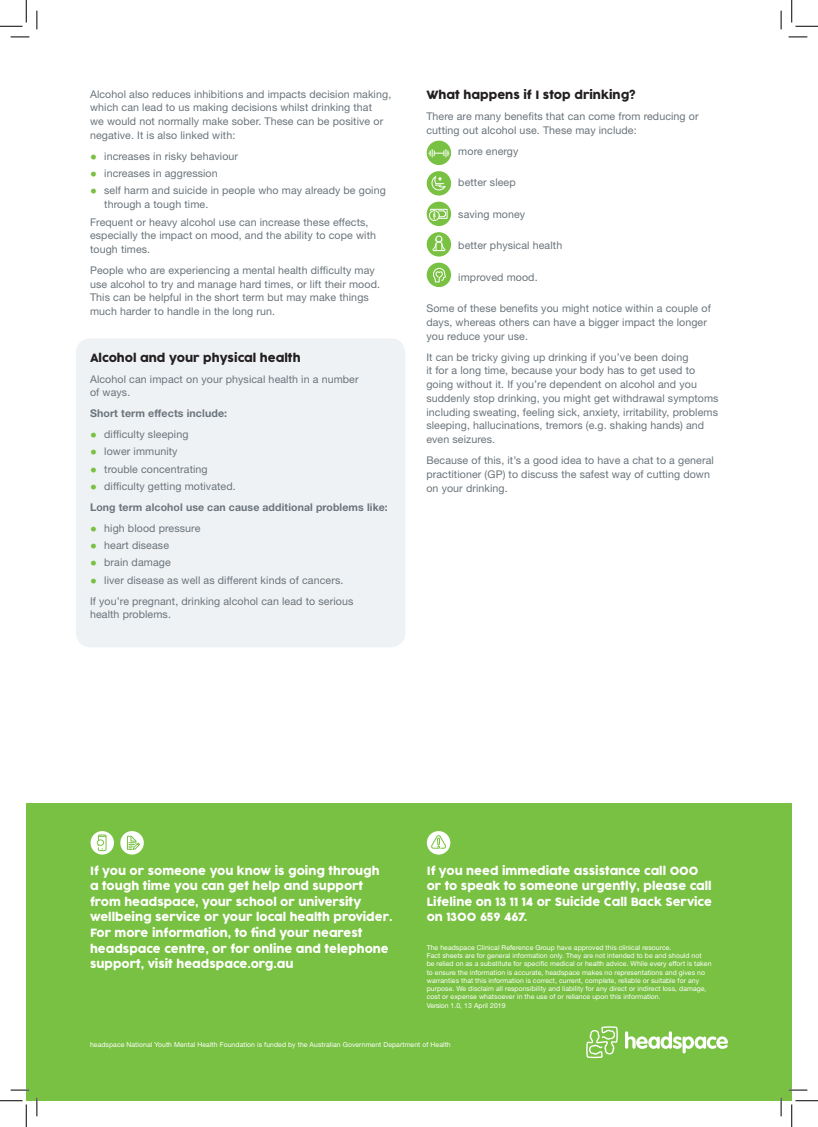
<style>
.page{position:relative;width:818px;height:1127px;background:#fff}
.page>*{position:absolute;margin:0;border:0;box-sizing:border-box;transform-origin:0 0}
.Footer___emergency_c{font:11.25px/15.6px "Cocogoose Pro";color:#fff}
.heading{font:11.25px "Cocogoose Pro";color:#231f20}
.Body_copy{font:10.62px/13.8px "Helvetica Neue LT Std";letter-spacing:.01em;color:#6a747b}
.Body_copy-2{font:700 10.62px "Helvetica Neue LT Std";letter-spacing:.01em;color:#6a747b}
.Fund_disclaimer{font:6.88px/8.2px "Helvetica Neue LT Std";letter-spacing:.01em;color:#fff}
.s1{font-size:13.75px;color:#79c142}
</style>
<div class="page">
<div style="left:26px;top:802px;width:766px;height:298px;background:#79c142"></div>
<svg style="left:91px;top:830px;width:23px;height:24px"></svg>
<div style="left:98px;top:834px;width:8px;height:16px;border:1px solid #79c142"></div>
<svg style="left:97px;top:835px;width:9px;height:14px"></svg>
<svg style="left:120px;top:830px;width:24px;height:24px"></svg>
<svg style="left:127px;top:835px;width:13px;height:15px"></svg>
<svg style="left:427px;top:830px;width:23px;height:24px"></svg>
<svg style="left:431px;top:834px;width:16px;height:14px"></svg>
<svg style="left:586px;top:1026px;width:32px;height:31px"></svg>
<svg style="left:625px;top:1031px;width:103px;height:22px"></svg>
<div style="left:76px;top:338px;width:329px;height:309px;background:#eff2f5;border-radius:15px"></div>
<div style="left:427px;top:141px;width:24px;height:24px;background:#79c142;border-radius:50%"></div>
<svg style="left:429px;top:149px;width:20px;height:8px"></svg>
<div style="left:427px;top:171px;width:24px;height:24px;background:#79c142;border-radius:50%"></div>
<svg style="left:431px;top:176px;width:15px;height:15px"></svg>
<svg style="left:427px;top:201px;width:24px;height:25px"></svg>
<div style="left:429px;top:210px;width:10px;height:11px;border:1px solid #fff;border-radius:50%"></div>
<svg style="left:430px;top:209px;width:18px;height:10px"></svg>
<div style="left:427px;top:232px;width:24px;height:24px;background:#79c142;border-radius:50%"></div>
<svg style="left:432px;top:236px;width:14px;height:15px"></svg>
<div style="left:427px;top:262px;width:24px;height:25px;background:#79c142;border-radius:50%"></div>
<svg style="left:433px;top:267px;width:13px;height:15px"></svg>
<svg style="left:11px;top:36px;width:18px;height:2px"></svg>
<svg style="left:788px;top:36px;width:19px;height:2px"></svg>
<svg style="left:11px;top:1089px;width:18px;height:1px"></svg>
<svg style="left:788px;top:1089px;width:19px;height:1px"></svg>
<svg style="left:36px;top:11px;width:2px;height:18px"></svg>
<svg style="left:36px;top:1097px;width:2px;height:18px"></svg>
<svg style="left:780px;top:11px;width:2px;height:18px"></svg>
<svg style="left:780px;top:1097px;width:2px;height:18px"></svg>
<svg style="left:0;top:0;width:27px;height:27px"></svg>
<svg style="left:0;top:1100px;width:27px;height:26px"></svg>
<svg style="left:791px;top:0;width:27px;height:27px"></svg>
<svg style="left:791px;top:1100px;width:27px;height:26px"></svg>
<p class="Body_copy" style="left:90px;top:87px;width:303px">Alcohol also reduces inhibitions and impacts decision making, which can lead to us making decisions whilst drinking that<br>we would not normally make sober. These can be positive or negative. It is also linked with:</p>
<p class="Body_copy" style="left:90px;top:149px;width:150px"><span class="s1">•</span> increases in risky behaviour</p>
<p class="Body_copy" style="left:90px;top:166px;width:129px"><span class="s1">•</span> increases in aggression</p>
<p class="Body_copy" style="left:104px;top:183px;width:283px;text-indent:-14px"><span class="s1">•</span> self harm and suicide in people who may already be going through a tough time.</p>
<p class="Body_copy" style="left:90px;top:215px;width:288px">Frequent or heavy alcohol use can increase these effects, especially the impact on mood, and the ability to cope with tough times.</p>
<p class="Body_copy" style="left:90px;top:263px;width:291px">People who are experiencing a mental health difficulty may use alcohol to try and manage hard times, or lift their mood.<br>This can be helpful in the short term but may make things much harder to handle in the long run.</p>
<p class="heading" style="left:90px;top:350px;width:212px">Alcohol and your physical health</p>
<p class="Body_copy" style="left:90px;top:372px;width:270px">Alcohol can impact on your physical health in a number of ways.</p>
<p class="Body_copy-2" style="left:90px;top:407px;width:139px">Short term effects include:</p>
<p class="Body_copy" style="left:90px;top:427px;width:100px"><span class="s1">•</span> difficulty sleeping</p>
<p class="Body_copy" style="left:90px;top:444px;width:89px"><span class="s1">•</span> lower immunity</p>
<p class="Body_copy" style="left:90px;top:462px;width:119px"><span class="s1">•</span> trouble concentrating</p>
<p class="Body_copy" style="left:90px;top:479px;width:147px"><span class="s1">•</span> difficulty getting motivated.</p>
<p class="Body_copy-2" style="left:90px;top:500px;width:299px">Long term alcohol use can cause additional problems like:</p>
<p class="Body_copy" style="left:90px;top:521px;width:112px"><span class="s1">•</span> high blood pressure</p>
<p class="Body_copy" style="left:90px;top:538px;width:81px"><span class="s1">•</span> heart disease</p>
<p class="Body_copy" style="left:90px;top:555px;width:82px"><span class="s1">•</span> brain damage</p>
<p class="Body_copy" style="left:90px;top:572px;width:255px"><span class="s1">•</span> liver disease as well as different kinds of cancers.</p>
<p class="Body_copy" style="left:90px;top:593px;width:265px">If you’re pregnant, drinking alcohol can lead to serious health problems.</p>
<p class="heading" style="left:426px;top:88px;width:211px">What happens if I stop drinking?</p>
<p class="Body_copy" style="left:426px;top:109px;width:274px">There are many benefits that can come from reducing or cutting out alcohol use. These may include:</p>
<p class="Body_copy" style="left:458px;top:144px;width:62px">more energy</p>
<p class="Body_copy" style="left:458px;top:175px;width:59px">better sleep</p>
<p class="Body_copy" style="left:458px;top:207px;width:68px">saving money</p>
<p class="Body_copy" style="left:458px;top:238px;width:105px">better physical health</p>
<p class="Body_copy" style="left:458px;top:270px;width:81px">improved mood.</p>
<p class="Body_copy" style="left:426px;top:301px;width:286px">Some of these benefits you might notice within a couple of days, whereas others can have a bigger impact the longer you reduce your use.</p>
<p class="Body_copy" style="left:426px;top:350px;width:294px">It can be tricky giving up drinking if you’ve been doing<br>it for a long time, because your body has to get used to going without it. If you’re dependent on alcohol and you suddenly stop drinking, you might get withdrawal symptoms including sweating, feeling sick, anxiety, irritability, problems sleeping, hallucinations, tremors (e.g. shaking hands) and even seizures.</p>
<p class="Body_copy" style="left:426px;top:453px;width:289px">Because of this, it’s a good idea to have a chat to a general practitioner (GP) to discuss the safest way of cutting down on your drinking.</p>
<p class="Footer___emergency_c" style="left:90px;top:862px;width:304px">If you or someone you know is going through<br>a tough time you can get help and support from headspace, your school or university wellbeing service or your local health provider.<br>For more information, to find your nearest headspace centre, or for online and telephone support, visit headspace.org.au</p>
<p class="Footer___emergency_c" style="left:427px;top:862px;width:287px">If you need immediate assistance call 000 or to speak to someone urgently, please call Lifeline on 13 11 14 or Suicide Call Back Service on 1300 659 467.</p>
<p class="Fund_disclaimer" style="left:427px;top:942px;width:246px">The headspace Clinical Reference Group have approved this clinical resource.</p>
<p class="Fund_disclaimer" style="left:427px;top:951px;width:286px">Fact sheets are for general information only. They are not intended to be and should not<br>be relied on as a substitute for specific medical or health advice. While every effort is taken to ensure the information is accurate, headspace makes no representations and gives no warranties that this information is correct, current, complete, reliable or suitable for any purpose. We disclaim all responsibility and liability for any direct or indirect loss, damage, cost or expense whatsoever in the use of or reliance upon this information.<br>Version 1.0, 13 April 2019</p>
<p class="Fund_disclaimer" style="left:90px;top:1040px;width:362px">headspace National Youth Mental Health Foundation is funded by the Australian Government Department of Health</p>
</div>
